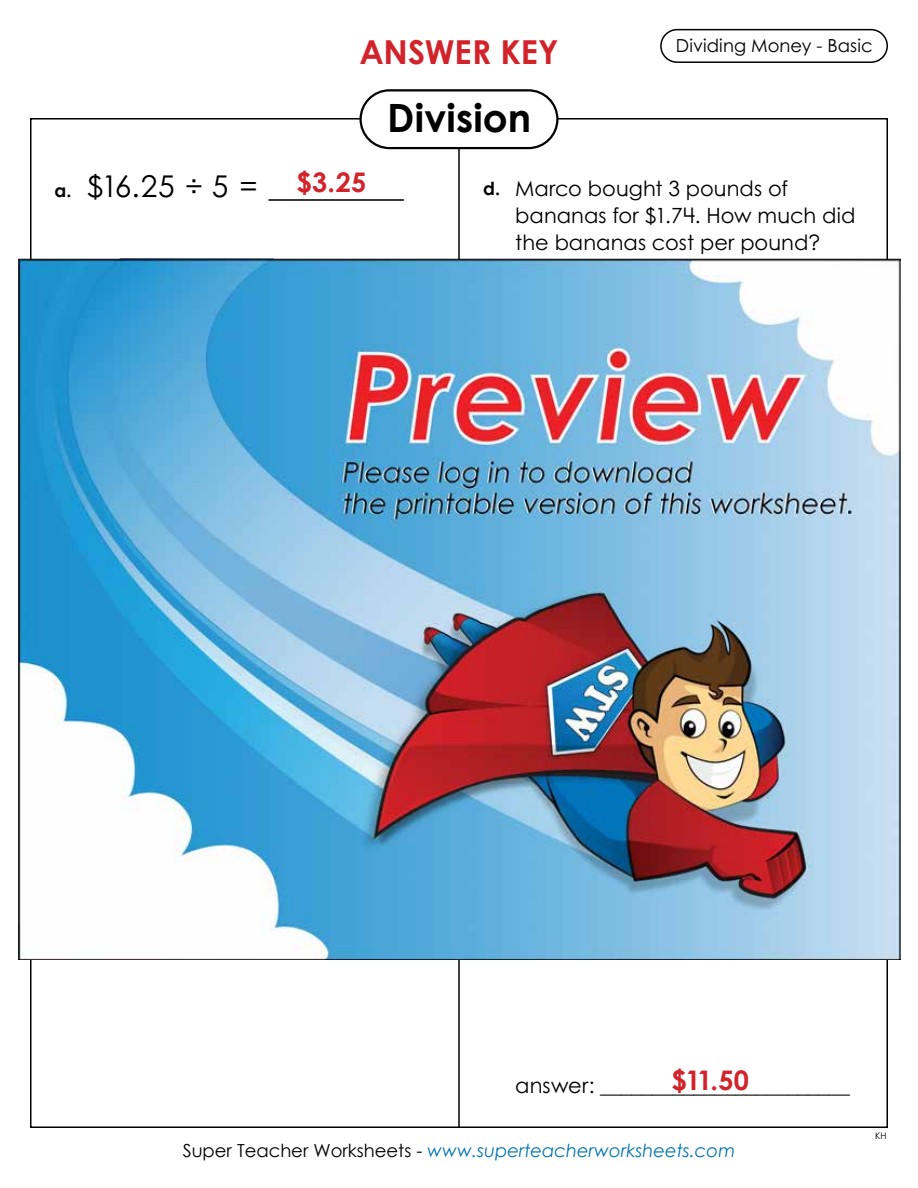
<style>
.page{position:relative;width:918px;height:1188px;background:#fff}
.page>*{position:absolute;margin:0;border:0;box-sizing:border-box;transform-origin:0 0}
.t1{font:700 39px "Century STW4";letter-spacing:.005em;color:#000}
.t2{font:700 33px "Century Gothic 2";letter-spacing:-.005em;color:#d2232a}
.t3{font:30px "Century STW4";color:#000}
.t4{font:700 27px "Century STW4";color:#d2232a}
.t5{font:21px/27px "Century STW4";color:#000}
.t6{font:italic 18px "Century Gothic 2";color:#0075af}
.t7{font:18px "Century STW4";letter-spacing:.005em;color:#000}
.t8{font:9px "Century Gothic 2";color:#000}
.s1{font-weight:700;font-size:18px}
.s2{font-style:normal;color:#000}
</style>
<div class="page">
<hr style="left:458px;top:118px;width:2px;height:1010px;background:#000">
<div style="left:361px;top:90px;width:196px;height:58px;background:#fff;border-radius:29px"></div>
<div style="left:359px;top:89px;width:200px;height:60px;border:2px solid #000;border-radius:29px"></div>
<div style="left:660px;top:29px;width:228px;height:34px;border:2px solid #000;border-radius:16px"></div>
<img style="left:18px;top:258px;width:882px;height:702px">
<h2 class="t2" style="left:359px;top:27px;width:201px">ANSWER KEY</h2>
<h1 class="t1" style="left:387px;top:89px;width:146px">Division</h1>
<p class="t7" style="left:676px;top:33px;width:199px">Dividing Money - Basic</p>
<p class="t4" style="left:297px;top:161px;width:71px">$3.25</p>
<h3 class="t3" style="left:55px;top:165px;width:351px"><span class="s1">a.</span> $16.25 ÷ 5 = _________</h3>
<p class="t5" style="left:515px;top:175px;width:342px;text-indent:-32px"><span class="s1">d.</span> Marco bought 3 pounds of bananas for $1.74. How much did the bananas cost per pound?</p>
<p class="t4" style="left:671px;top:1060px;width:79px">$11.50</p>
<p class="t5" style="left:515px;top:1072px;width:336px">answer: ________________________</p>
<p class="t6" style="left:183px;top:1137px;width:554px"><span class="s2">Super Teacher Worksheets -</span> www.superteacherworksheets.com</p>
<p class="t8" style="left:875px;top:1129px;width:13px">KH</p>
</div>
